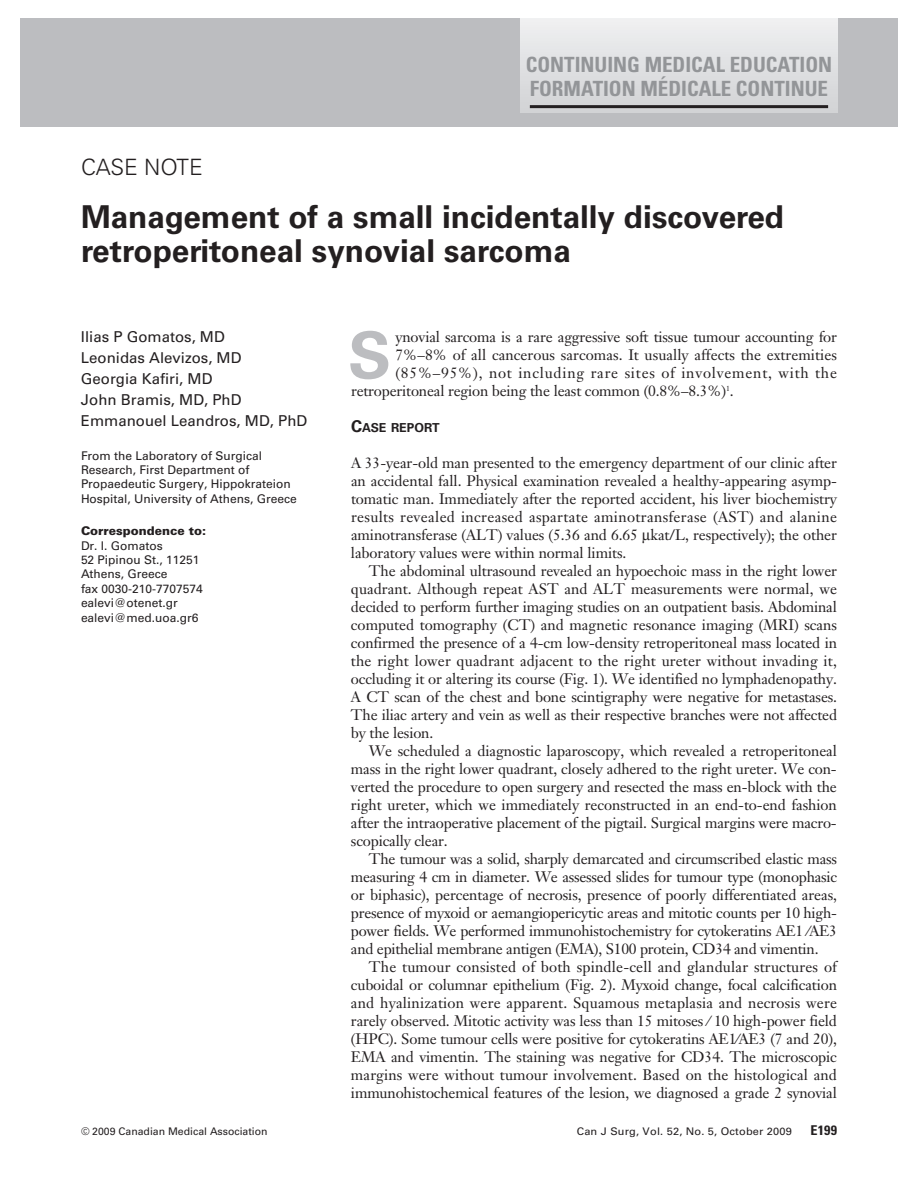
<style>
.page{position:relative;width:918px;height:1188px;background:#fff}
.page>*{position:absolute;margin:0;border:0;box-sizing:border-box;transform-origin:0 0}
.t1{font:700 64.65px "Univers";color:#bcbdc0}
.t2{font:700 31.5px/34.5px "Univers";color:#231f20}
.t3{font:300 22.5px "Univers";color:#231f20}
.t4{font:700 condensed 21px/24px "Univers";color:#939598}
.t5{font:15px/18px "Janson Text";letter-spacing:-.01em;color:#231f20;text-align:justify}
.t6{font:15px/21px "Univers";color:#231f20}
.t7{font:15px "Janson Text";letter-spacing:.05em;color:#231f20}
.t8{font:700 condensed 13.5px "Univers";color:#231f20;scale:1.05 1}
.t9{font:700 12.3px "Univers";color:#231f20}
.t10{font:12px/14.4px "Univers";color:#231f20}
.t11{font:900 12px "Univers";color:#231f20}
.t12{font:10.5px "Univers";color:#231f20;scale:1.05 1}
.t13{font:10.5px "Univers";color:#231f20}
.s1{font-size:16.5px}
</style>
<div class="page">
<div style="left:20px;top:18px;width:878px;height:109px;background:#bcbdc0"></div>
<div style="left:521px;top:18px;width:316px;height:95px;background:linear-gradient(to bottom,#f1f1f3,#cfd0d2)"></div>
<hr style="left:530px;top:105px;width:298px;height:3px;background:#231f20">
<h3 class="t4" style="left:526px;top:55px;width:308px">CONTINUING MEDICAL EDUCATION<br>FORMATION MÉDICALE CONTINUE</h3>
<h3 class="t3" style="left:81px;top:159px;width:123px">CASE NOTE</h3>
<h2 class="t2" style="left:81px;top:202px;width:705px">Management of a small incidentally discovered retroperitoneal synovial sarcoma</h2>
<p class="t6" style="left:81px;top:327px;width:228px">Ilias P Gomatos, MD<br>Leonidas Alevizos, MD<br>Georgia Kafiri, MD<br>John Bramis, MD, PhD<br>Emmanouel Leandros, MD, PhD</p>
<p class="t10" style="left:81px;top:449px;width:217px">From the Laboratory of Surgical Research, First Department of Propaedeutic Surgery, Hippokrateion Hospital, University of Athens, Greece</p>
<p class="t11" style="left:81px;top:526px;width:127px">Correspondence to:</p>
<p class="t10" style="left:81px;top:539px;width:123px">Dr. I. Gomatos<br>52 Pipinou St., 11251<br>Athens, Greece<br>fax 0030-210-7707574 ealevi@otenet.gr ealevi@med.uoa.gr6</p>
<h1 class="t1" style="left:348px;top:332px;width:45px">S</h1>
<p class="t5" style="left:395px;top:330px;width:443px">ynovial sarcoma is a rare aggressive soft tissue tumour accounting for</p>
<p class="t5" style="left:395px;top:348px;width:443px">7%–8% of all cancerous sarcomas. It usually affects the extremities</p>
<p class="t7" style="left:395px;top:367px;width:443px">(85%–95%), not including rare sites of involvement, with the</p>
<p class="t5" style="left:351px;top:384px;width:384px">retroperitoneal region being the least common (0.8%–8.3%)<sup>1</sup>.</p>
<p class="t9" style="left:351px;top:423px;width:90px"><span class="s1">C</span>ASE REPORT</p>
<p class="t5" style="left:351px;top:456px;width:488px">A 33-year-old man presented to the emergency department of our clinic after an accidental fall. Physical examination revealed a healthy-appearing asymp&shy;tomatic man. Immediately after the reported accident, his liver biochemistry results revealed increased aspartate aminotransferase (AST) and alanine aminotransferase (ALT) values (5.36 and 6.65 kat/L, respectively); the other laboratory values were within normal limits.</p>
<p class="t5" style="left:351px;top:564px;width:488px;text-indent:18px">The abdominal ultrasound revealed an hypoechoic mass in the right lower quadrant. Although repeat AST and ALT measurements were normal, we decided to perform further imaging studies on an outpatient basis. Abdominal computed tomography (CT) and magnetic resonance imaging (MRI) scans confirmed the presence of a 4-cm low-density retroperitoneal mass located in the right lower quadrant adjacent to the right ureter without invading it, occluding it or altering its course (Fig. 1). We identified no lymphadenopathy.<br>A CT scan of the chest and bone scintigraphy were negative for metastases.<br>The iliac artery and vein as well as their respective branches were not affected by the lesion.</p>
<p class="t5" style="left:351px;top:744px;width:487px;text-indent:18px">We scheduled a diagnostic laparoscopy, which revealed a retroperitoneal mass in the right lower quadrant, closely adhered to the right ureter. We con&shy;verted the procedure to open surgery and resected the mass en-block with the right ureter, which we immediately reconstructed in an end-to-end fashion after the intraoperative placement of the pigtail. Surgical margins were macro&shy;scopically clear.</p>
<p class="t5" style="left:351px;top:852px;width:488px;text-indent:18px">The tumour was a solid, sharply demarcated and circumscribed elastic mass measuring 4 cm in diameter. We assessed slides for tumour type (monophasic or biphasic), percentage of necrosis, presence of poorly differentiated areas, presence of myxoid or aemangiopericytic areas and mitotic counts per 10 high&shy;power fields. We performed immunohistochemistry for cytokeratins AE1 ⁄ AE3 and epithelial membrane antigen (EMA), S100 protein, CD34 and vimentin.</p>
<p class="t5" style="left:351px;top:960px;width:488px;text-indent:18px">The tumour consisted of both spindle-cell and glandular structures of cuboidal or columnar epithelium (Fig. 2). Myxoid change, focal calcification and hyalinization were apparent. Squamous metaplasia and necrosis were rarely observed. Mitotic activity was less than 15 mitoses ⁄ 10 high-power field (HPC). Some tumour cells were positive for cytokera tins AE1⁄AE3 (7 and 20), EMA and vimentin. The staining was negative for CD34. The microscopic margins were without tumour involvement. Based on the histological and immunohistochemical features of the lesion, we diagnosed a grade 2 synovial</p>
<p class="t13" style="left:81px;top:1128px;width:188px">© 2009 Canadian Medical Association</p>
<p class="t12" style="left:577px;top:1128px;width:206px">Can J Surg, Vol. 52, No. 5, October 2009</p>
<p class="t8" style="left:810px;top:1126px;width:27px">E199</p>
</div>
